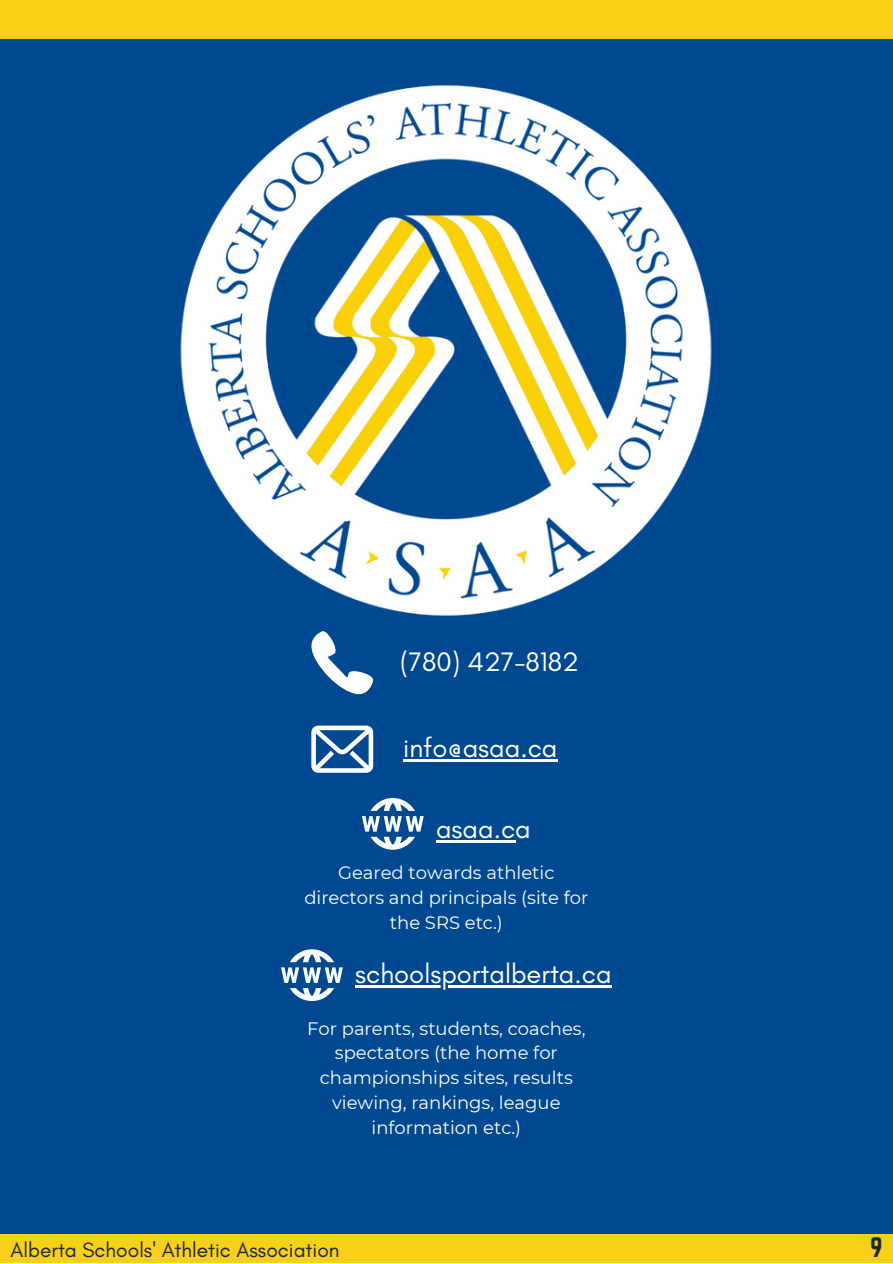
<style>
.page{position:relative;width:893px;height:1264px;background:#fff}
.page>*{position:absolute;margin:0;border:0;box-sizing:border-box;transform-origin:0 0}
.t1{font:27.3px "Glacial Indifference";color:#fff}
.t2{font:24.75px "Norwester";color:#1b253c}
.t3{font:21px "Glacial Indifference";color:#1b253c}
.t4{font:18px/24.8px "Montserrat";color:#fff;text-align:center}
</style>
<div class="page">
<div style="left:0;top:0;width:892px;height:1262px;background:#004990"></div>
<img style="left:176px;top:38px;width:540px;height:578px">
<svg style="left:311px;top:631px;width:62px;height:63px"></svg>
<svg style="left:311px;top:725px;width:62px;height:47px"></svg>
<hr style="left:403px;top:759px;width:154px;height:2px;background:#fff">
<svg style="left:362px;top:798px;width:61px;height:51px"></svg>
<hr style="left:436px;top:840px;width:79px;height:2px;background:#fff">
<div style="left:0;top:1234px;width:892px;height:28px;background:#f7d017"></div>
<div style="left:0;top:0;width:892px;height:38px;background:#f7d017"></div>
<svg style="left:290px;top:988px;width:44px;height:13px"></svg>
<svg style="left:281px;top:949px;width:62px;height:33px"></svg>
<hr style="left:355px;top:985px;width:256px;height:2px;background:#fff">
<p class="t1" style="left:400px;top:644px;width:180px">(780) 427-8182</p>
<p class="t1" style="left:403px;top:731px;width:156px">info@asaa.ca</p>
<p class="t1" style="left:436px;top:812px;width:96px">asaa.ca</p>
<p class="t4" style="left:304px;top:860px;width:285px">Geared towards athletic directors and principals (site for the SRS etc.)</p>
<p class="t1" style="left:355px;top:957px;width:258px">schoolsportalberta.ca</p>
<p class="t4" style="left:307px;top:1015px;width:280px">For parents, students, coaches, spectators (the home for championships sites, results viewing, rankings, league information etc.)</p>
<p class="t3" style="left:11px;top:1236px;width:330px">Alberta Schools' Athletic Association</p>
<p class="t2" style="left:870px;top:1232px;width:14px">9</p>
</div>
